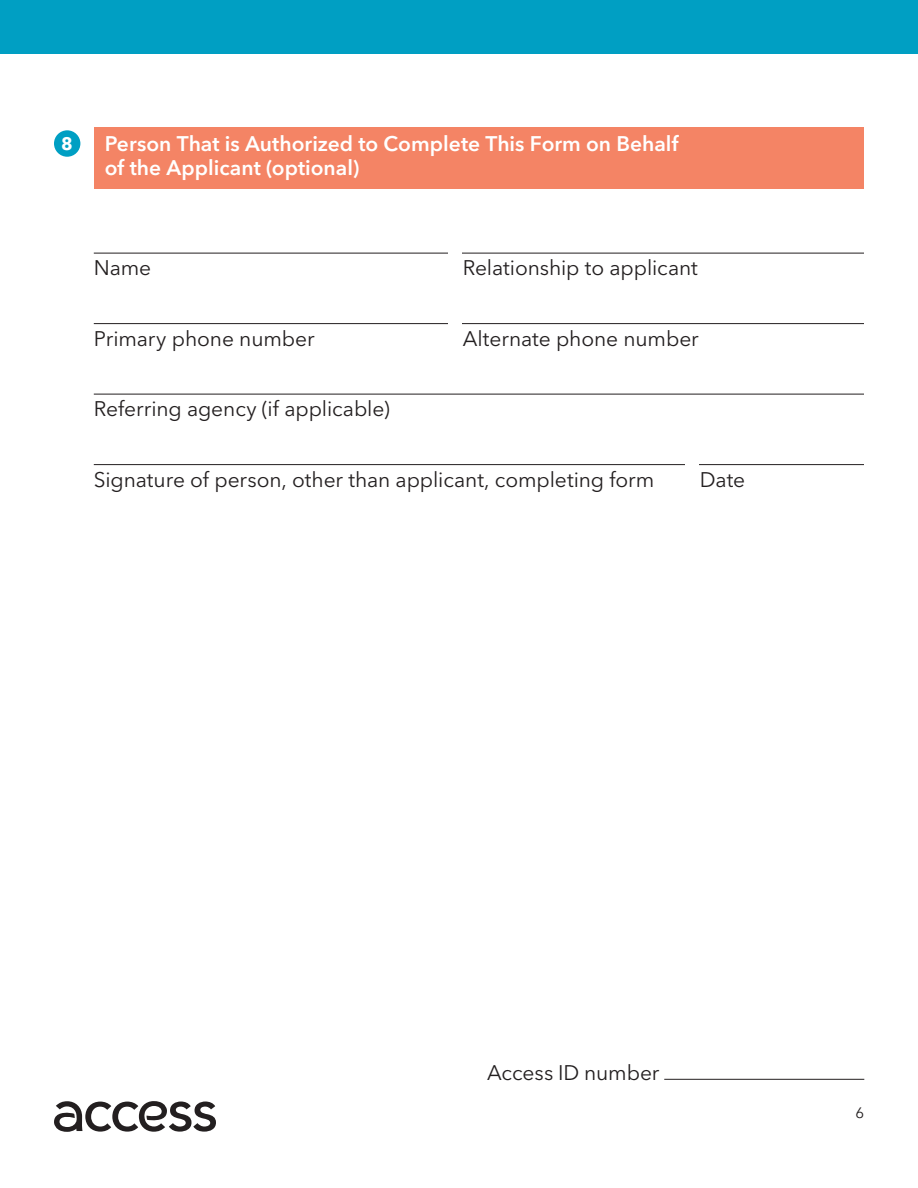
<style>
.page{position:relative;width:918px;height:1188px;background:#fff}
.page>*{position:absolute;margin:0;border:0;box-sizing:border-box;transform-origin:0 0}
.t1{font:21px "Avenir Next LT Pro";letter-spacing:-.005em;color:#231f20}
.t2{font:600 21px/24.2px "Avenir Next LT Pro";color:#fff}
.t3{font:700 18px "Avenir Next LT Pro";color:#fff}
.t4{font:15px "Avenir Next LT Pro";color:#231f20}
</style>
<div class="page">
<div style="left:0;top:0;width:918px;height:54px;background:#009fc3"></div>
<svg style="left:54px;top:1101px;width:162px;height:31px"></svg>
<div style="left:95px;top:127px;width:769px;height:62px;background:#f48465"></div>
<div style="left:54px;top:130px;width:26px;height:27px;background:#009fc3;border-radius:50%"></div>
<hr style="left:94px;top:253px;width:770px;height:1px;background:#231f20">
<hr style="left:94px;top:323px;width:770px;height:1px;background:#231f20">
<hr style="left:94px;top:394px;width:770px;height:1px;background:#231f20">
<hr style="left:94px;top:464px;width:770px;height:1px;background:#231f20">
<div style="left:449px;top:238px;width:13px;height:108px;background:#fff"></div>
<div style="left:686px;top:443px;width:13px;height:41px;background:#fff"></div>
<hr style="left:664px;top:1079px;width:200px;height:1px;background:#231f20">
<p class="t3" style="left:61px;top:132px;width:13px">8</p>
<p class="t2" style="left:105px;top:132px;width:575px">Person That is Authorized to Complete This Form on Behalf of the Applicant (optional)</p>
<p class="t1" style="left:94px;top:255px;width:59px">Name</p>
<p class="t1" style="left:463px;top:255px;width:237px">Relationship to applicant</p>
<p class="t1" style="left:94px;top:326px;width:222px">Primary phone number</p>
<p class="t1" style="left:463px;top:326px;width:238px">Alternate phone number</p>
<p class="t1" style="left:94px;top:396px;width:297px">Referring agency (if applicable)</p>
<p class="t1" style="left:94px;top:467px;width:562px">Signature of person, other than applicant, completing form</p>
<p class="t1" style="left:700px;top:467px;width:47px">Date</p>
<p class="t1" style="left:487px;top:1060px;width:174px">Access ID number</p>
<p class="t4" style="left:856px;top:1104px;width:10px">6</p>
</div>
